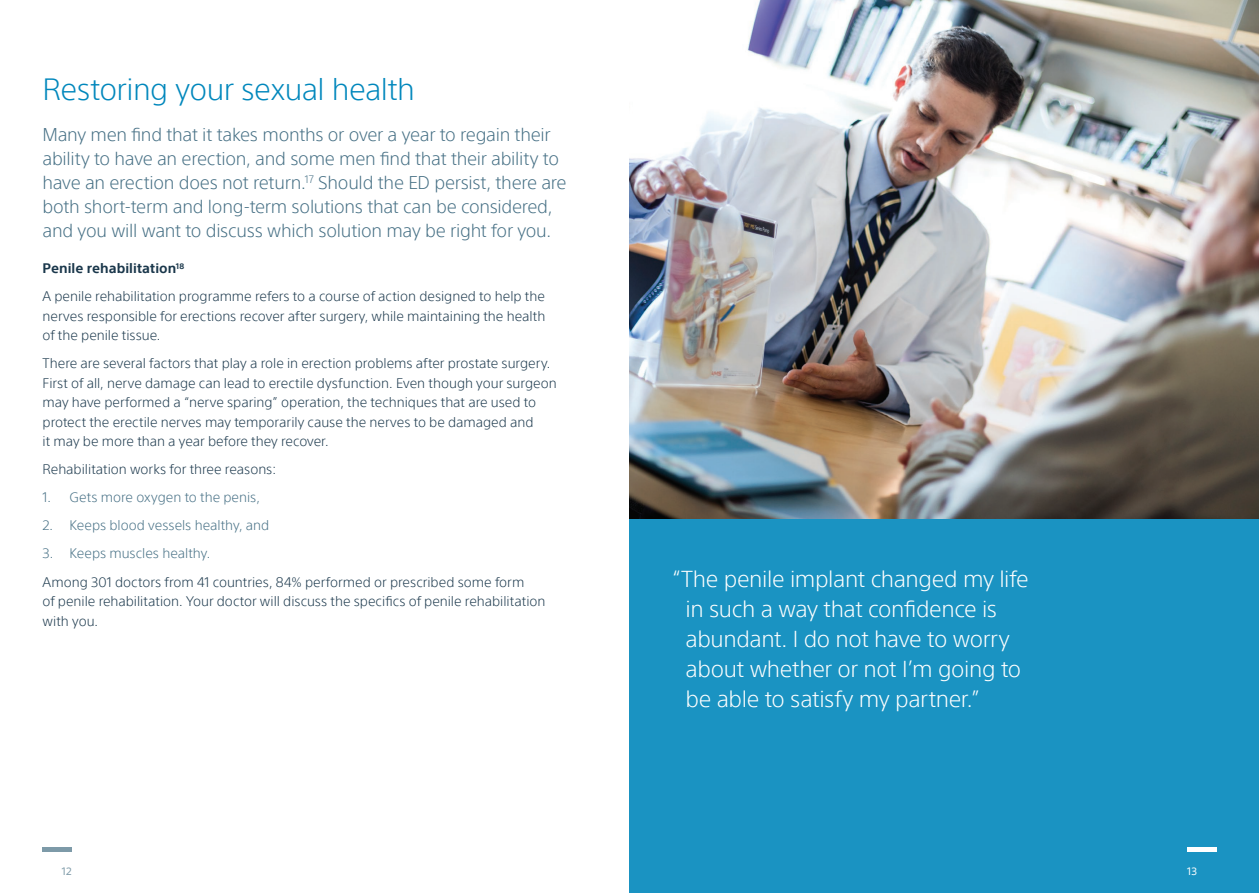
<style>
.page{position:relative;width:1259px;height:893px;background:#fff}
.page>*{position:absolute;margin:0;border:0;box-sizing:border-box;transform-origin:0 0}
.heading_1_-_blue{font:300 30px "SST";letter-spacing:-.015em;color:#0087bc}
.photo_caption{font:300 22.5px/30px "SST";letter-spacing:-.015em;color:#fff}
.intro{font:300 18px/24px "SST";letter-spacing:-.015em;color:#456f84}
.body{font:300 13.5px/19.5px "SST";color:#1a374b}
.t1{font:300 13.5px "SST";color:#456f84}
.heading_3{font:700 13.5px "SST";letter-spacing:.005em;color:#1a374b}
.page_number_-_left{font:10.5px "SST";color:#7d9aa8}
.page_number_-_left-2{font:10.5px "SST";color:#fff}
</style>
<div class="page">
<img style="left:629px;top:0;width:630px;height:519px">
<div style="left:629px;top:519px;width:630px;height:374px;background:#1a93c2"></div>
<div style="left:43px;top:847px;width:29px;height:5px;background:#7d9aa8"></div>
<div style="left:1187px;top:847px;width:29px;height:5px;background:#fff"></div>
<p class="heading_1_-_blue" style="left:43px;top:71px;width:374px">Restoring your sexual health</p>
<p class="intro" style="left:43px;top:122px;width:525px">Many men find that it takes months or over a year to regain their ability to have an erection, and some men find that their ability to have an erection does not return.<sup>17</sup> Should the ED persist, there are both short-term and long-term solutions that can be considered, and you will want to discuss which solution may be right for you.</p>
<p class="heading_3" style="left:43px;top:260px;width:143px">Penile rehabilitation<sup>18</sup></p>
<p class="body" style="left:43px;top:287px;width:504px;text-align:justify">A penile rehabilitation programme refers to a course of action designed to help the nerves responsible for erections recover after surgery, while maintaining the health of the penile tissue.</p>
<p class="body" style="left:43px;top:354px;width:516px">There are several factors that play a role in erection problems after prostate surgery.<br>First of all, nerve damage can lead to erectile dysfunction. Even though your surgeon may have performed a “nerve sparing” operation, the techniques that are used to protect the erectile nerves may temporarily cause the nerves to be damaged and<br>it may be more than a year before they recover.</p>
<p class="body" style="left:43px;top:460px;width:235px">Rehabilitation works for three reasons:</p>
<p class="t1" style="left:43px;top:489px;width:219px">1. Gets more oxygen to the penis,</p>
<p class="t1" style="left:43px;top:517px;width:228px">2. Keeps blood vessels healthy, and</p>
<p class="t1" style="left:43px;top:545px;width:169px">3. Keeps muscles healthy.</p>
<p class="body" style="left:43px;top:572px;width:504px">Among 301 doctors from 41 countries, 84% performed or prescribed some form<br>of penile rehabilitation. Your doctor will discuss the specifics of penile rehabilitation with you.</p>
<p class="photo_caption" style="left:685px;top:564px;width:345px;text-indent:-14px">“The penile implant changed my life in such a way that confidence is abundant. I do not have to worry about whether or not I’m going to be able to satisfy my partner.”</p>
<p class="page_number_-_left" style="left:62px;top:865px;width:11px">12</p>
<p class="page_number_-_left-2" style="left:1187px;top:865px;width:11px">13</p>
</div>
